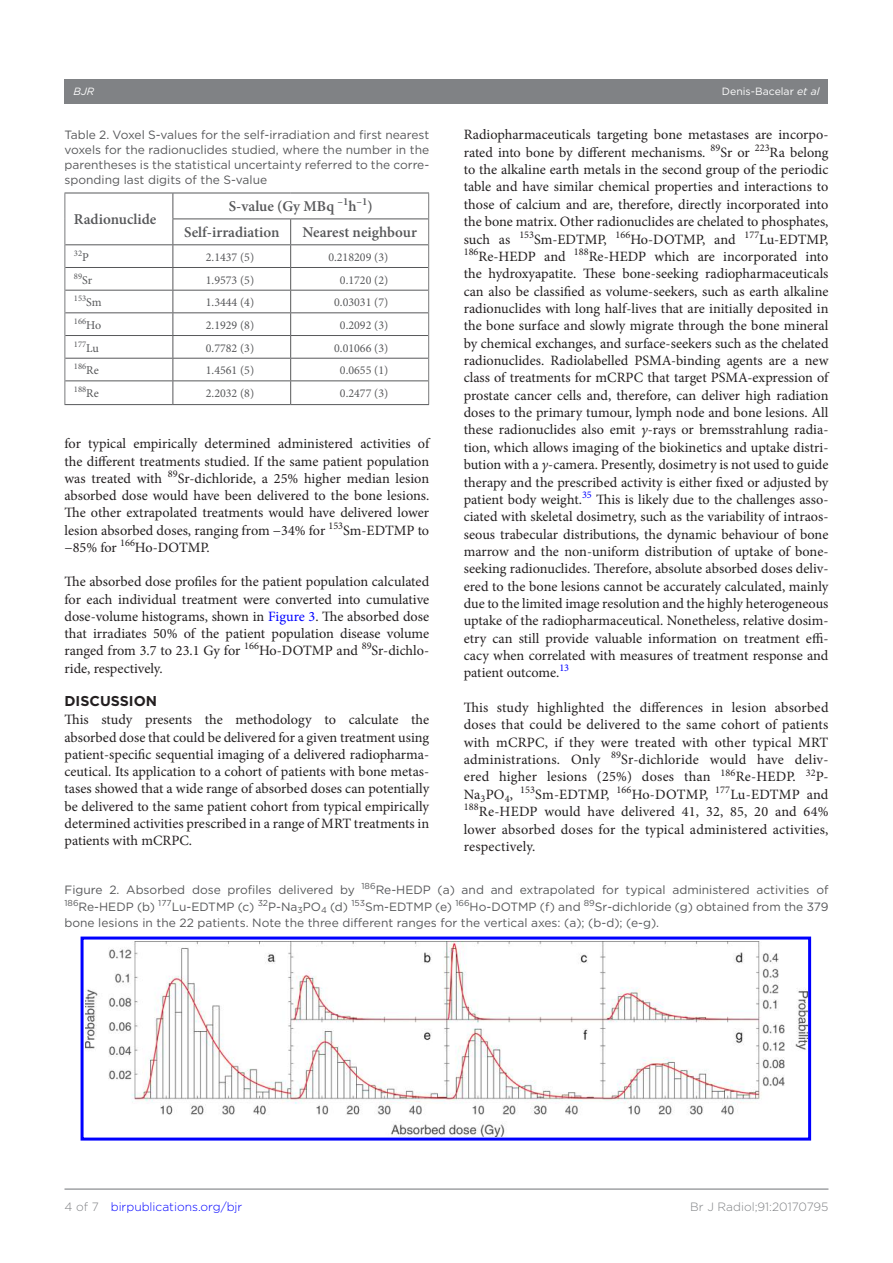
<style>
.page{position:relative;width:893px;height:1263px;background:#fff}
.page>*{position:absolute;margin:0;border:0;box-sizing:border-box;transform-origin:0 0}
.t1{font:600 15px/26px "Minion Pro";color:#57585a}
.t2{font:14.25px/17.4px "Minion Pro";color:#231f20;text-align:justify}
.t3{font:700 14.25px "Gotham";color:#231f20}
.t4{font:12px/15px "Gotham";color:#57585a;text-align:justify}
.t5{font:12px "Minion Pro";color:#57585a}
.t6{font:300 12px "Gotham";color:#00f}
.t7{font:300 12px "Gotham";color:#808285}
.t8{font:10.5px "Gotham";color:#fff}
.t9{font:italic 10.5px "Gotham";color:#fff}
.t10{font:8.7px "Minion Pro";color:#57585a}
.s1{font-style:italic}
.s2{font-size:12px}
.s3{color:#00f}
.s4{color:#808285}
</style>
<div class="page">
<hr style="left:64px;top:1188px;width:764px;height:2px;background:#808285">
<div style="left:64px;top:79px;width:764px;height:24px;background:#808285"></div>
<hr style="left:65px;top:244px;width:108px;height:1px;background:#57585a">
<hr style="left:64px;top:193px;width:109px;height:1px;background:#57585a">
<hr style="left:173px;top:193px;width:118px;height:1px;background:#57585a">
<hr style="left:291px;top:193px;width:138px;height:1px;background:#57585a">
<hr style="left:172px;top:219px;width:119px;height:1px;background:#57585a">
<hr style="left:173px;top:244px;width:118px;height:1px;background:#57585a">
<hr style="left:291px;top:219px;width:137px;height:1px;background:#57585a">
<hr style="left:291px;top:244px;width:137px;height:1px;background:#57585a">
<hr style="left:65px;top:267px;width:108px;height:1px;background:#57585a">
<hr style="left:173px;top:267px;width:118px;height:1px;background:#57585a">
<hr style="left:291px;top:267px;width:137px;height:1px;background:#57585a">
<hr style="left:65px;top:290px;width:108px;height:1px;background:#57585a">
<hr style="left:173px;top:290px;width:118px;height:1px;background:#57585a">
<hr style="left:291px;top:290px;width:137px;height:1px;background:#57585a">
<hr style="left:65px;top:312px;width:108px;height:1px;background:#57585a">
<hr style="left:173px;top:312px;width:118px;height:1px;background:#57585a">
<hr style="left:291px;top:312px;width:137px;height:1px;background:#57585a">
<hr style="left:65px;top:335px;width:108px;height:1px;background:#57585a">
<hr style="left:173px;top:335px;width:118px;height:1px;background:#57585a">
<hr style="left:291px;top:335px;width:137px;height:1px;background:#57585a">
<hr style="left:65px;top:358px;width:108px;height:1px;background:#57585a">
<hr style="left:173px;top:358px;width:118px;height:1px;background:#57585a">
<hr style="left:291px;top:358px;width:137px;height:1px;background:#57585a">
<hr style="left:65px;top:380px;width:108px;height:1px;background:#57585a">
<hr style="left:64px;top:404px;width:109px;height:1px;background:#57585a">
<hr style="left:173px;top:380px;width:118px;height:1px;background:#57585a">
<svg style="left:172px;top:193px;width:1px;height:211px"></svg>
<hr style="left:173px;top:404px;width:118px;height:1px;background:#57585a">
<hr style="left:291px;top:380px;width:137px;height:1px;background:#57585a">
<svg style="left:290px;top:219px;width:1px;height:185px"></svg>
<hr style="left:291px;top:404px;width:138px;height:1px;background:#57585a">
<svg style="left:64px;top:193px;width:1px;height:211px"></svg>
<svg style="left:428px;top:193px;width:1px;height:211px"></svg>
<img style="left:85px;top:941px;width:722px;height:195px">
<div style="left:81px;top:936px;width:730px;height:204px;border:3px solid #00f"></div>
<p class="t9" style="left:74px;top:85px;width:22px">BJR</p>
<p class="t8" style="left:722px;top:85px;width:99px">Denis-Bacelar <span class="s1">et al</span></p>
<p class="t4" style="left:64px;top:127px;width:366px">Table 2. Voxel S-values for the self-irradiation and first nearest voxels for the radionuclides studied, where the number in the parentheses is the statistical uncertainty referred to the corre&shy;sponding last digits of the S-value</p>
<p class="t1" style="left:74px;top:206px;width:84px">Radionuclide</p>
<p class="t2" style="left:464px;top:126px;width:366px">Radiopharmaceuticals targeting bone metastases are incorpo&shy;rated into bone by different mechanisms. <sup>89</sup>Sr or <sup>223</sup>Ra belong to the alkaline earth metals in the second group of the periodic table and have similar chemical properties and interactions to those of calcium and are, therefore, directly incorporated into the bone matrix. Other radionuclides are chelated to phosphates, such as <sup>153</sup>Sm-EDTMP, <sup>166</sup>Ho-DOTMP, and <sup>177</sup>Lu-EDTMP, <sup>186</sup>Re-HEDP and <sup>188</sup>Re-HEDP which are incorporated into the hydroxyapatite. These bone-seeking radiopharmaceuticals can also be classified as volume-seekers, such as earth alkaline radionuclides with long half-lives that are initially deposited in the bone surface and slowly migrate through the bone mineral by chemical exchanges, and surface-seekers such as the chelated radionuclides. Radiolabelled PSMA-binding agents are a new class of treatments for mCRPC that target PSMA-expression of prostate cancer cells and, therefore, can deliver high radiation doses to the primary tumour, lymph node and bone lesions. All these radionuclides also emit <span class="s1">γ</span>-rays or bremsstrahlung radia&shy;tion, which allows imaging of the biokinetics and uptake distri&shy;bution with a <span class="s1">γ</span>-camera. Presently, dosimetry is not used to guide therapy and the prescribed activity is either fixed or adjusted by patient body weight.<sup>35</sup> This is likely due to the challenges asso&shy;ciated with skeletal dosimetry, such as the variability of intraos&shy;seous trabecular distributions, the dynamic behaviour of bone marrow and the non-uniform distribution of uptake of bone&shy;seeking radionuclides. Therefore, absolute absorbed doses deliv&shy;ered to the bone lesions cannot be accurately calculated, mainly due to the limited image resolution and the highly heterogeneous uptake of the radiopharmaceutical. Nonetheless, relative dosim&shy;etry can still provide valuable information on treatment effi&shy;cacy when correlated with measures of treatment response and patient outcome.<sup>13</sup></p>
<p class="t2" style="left:464px;top:699px;width:366px">This study highlighted the differences in lesion absorbed doses that could be delivered to the same cohort of patients with mCRPC, if they were treated with other typical MRT administrations. Only <sup>89</sup>Sr-dichloride would have deliv&shy;ered higher lesions (25%) doses than <sup>186</sup>Re-HEDP. <sup>32</sup>P-Na<sub>3</sub>PO<sub>4</sub>, <sup>153</sup>Sm-EDTMP, <sup>166</sup>Ho-DOTMP, <sup>177</sup>Lu-EDTMP and <sup>188</sup>Re-HEDP would have delivered 41, 32, 85, 20 and 64% lower absorbed doses for the typical administered activities, respectively.</p>
<p class="t1" style="left:184px;top:194px;width:190px;text-indent:45px">S-value (Gy MBq <sup>–1</sup>h<sup>–1</sup>)<br>Self-irradiation</p>
<p class="t1" style="left:302px;top:219px;width:116px">Nearest neighbour</p>
<p class="t10" style="left:74px;top:247px;width:17px">32<span class="s2">P</span></p>
<p class="t5" style="left:206px;top:249px;width:50px">2.1437 (5)</p>
<p class="t5" style="left:328px;top:249px;width:61px">0.218209 (3)</p>
<p class="t10" style="left:74px;top:270px;width:20px">89<span class="s2">Sr</span></p>
<p class="t5" style="left:206px;top:272px;width:50px">1.9573 (5)</p>
<p class="t5" style="left:340px;top:272px;width:50px">0.1720 (2)</p>
<p class="t10" style="left:74px;top:293px;width:29px">153<span class="s2">Sm</span></p>
<p class="t5" style="left:206px;top:294px;width:50px">1.3444 (4)</p>
<p class="t5" style="left:334px;top:294px;width:56px">0.03031 (7)</p>
<p class="t10" style="left:74px;top:315px;width:29px">166<span class="s2">Ho</span></p>
<p class="t5" style="left:206px;top:317px;width:50px">2.1929 (8)</p>
<p class="t5" style="left:340px;top:317px;width:50px">0.2092 (3)</p>
<p class="t10" style="left:74px;top:338px;width:27px">177<span class="s2">Lu</span></p>
<p class="t5" style="left:206px;top:340px;width:50px">0.7782 (3)</p>
<p class="t5" style="left:334px;top:340px;width:56px">0.01066 (3)</p>
<p class="t10" style="left:74px;top:361px;width:27px">186<span class="s2">Re</span></p>
<p class="t5" style="left:206px;top:363px;width:50px">1.4561 (5)</p>
<p class="t5" style="left:340px;top:363px;width:50px">0.0655 (1)</p>
<p class="t10" style="left:74px;top:383px;width:27px">188<span class="s2">Re</span></p>
<p class="t5" style="left:206px;top:385px;width:50px">2.2032 (8)</p>
<p class="t5" style="left:340px;top:385px;width:50px">0.2477 (3)</p>
<p class="t2" style="left:64px;top:435px;width:366px">for typical empirically determined administered activities of the different treatments studied. If the same patient population was treated with <sup>89</sup>Sr-dichloride, a 25% higher median lesion absorbed dose would have been delivered to the bone lesions.<br>The other extrapolated treatments would have delivered lower lesion absorbed doses, ranging from −34% for <sup>153</sup>Sm-EDTMP to −85% for <sup>166</sup>Ho-DOTMP.</p>
<p class="t2" style="left:64px;top:573px;width:366px">The absorbed dose profiles for the patient population calculated for each individual treatment were converted into cumulative dose-volume histograms, shown in <span class="s3">Figure 3</span>. The absorbed dose that irradiates 50% of the patient population disease volume ranged from 3.7 to 23.1 Gy for <sup>166</sup>Ho-DOTMP and <sup>89</sup>Sr-dichlo&shy;ride, respectively.</p>
<p class="t3" style="left:64px;top:692px;width:94px">DISCUSSION</p>
<p class="t2" style="left:64px;top:711px;width:366px">This study presents the methodology to calculate the absorbed dose that could be delivered for a given treatment using patient-specific sequential imaging of a delivered radiopharma&shy;ceutical. Its application to a cohort of patients with bone metas&shy;tases showed that a wide range of absorbed doses can potentially be delivered to the same patient cohort from typical empirically determined activities prescribed in a range of MRT treatments in patients with mCRPC.</p>
<p class="t4" style="left:64px;top:881px;width:765px;line-height:16.5px">Figure 2. Absorbed dose profiles delivered by <sup>186</sup>Re-HEDP (a) and and extrapolated for typical administered activities of <sup>186</sup>Re-HEDP (b) <sup>177</sup>Lu-EDTMP (c) <sup>32</sup>P-Na<sub>3</sub>PO<sub>4</sub> (d) <sup>153</sup>Sm-EDTMP (e) <sup>166</sup>Ho-DOTMP (f) and <sup>89</sup>Sr-dichloride (g) obtained from the 379 bone lesions in the 22 patients. Note the three different ranges for the vertical axes: (a); (b-d); (e-g).</p>
<p class="t6" style="left:64px;top:1199px;width:179px"><span class="s4">4 of 7</span> birpublications.org/bjr</p>
<p class="t7" style="left:690px;top:1199px;width:140px">Br J Radiol;91:20170795</p>
</div>
